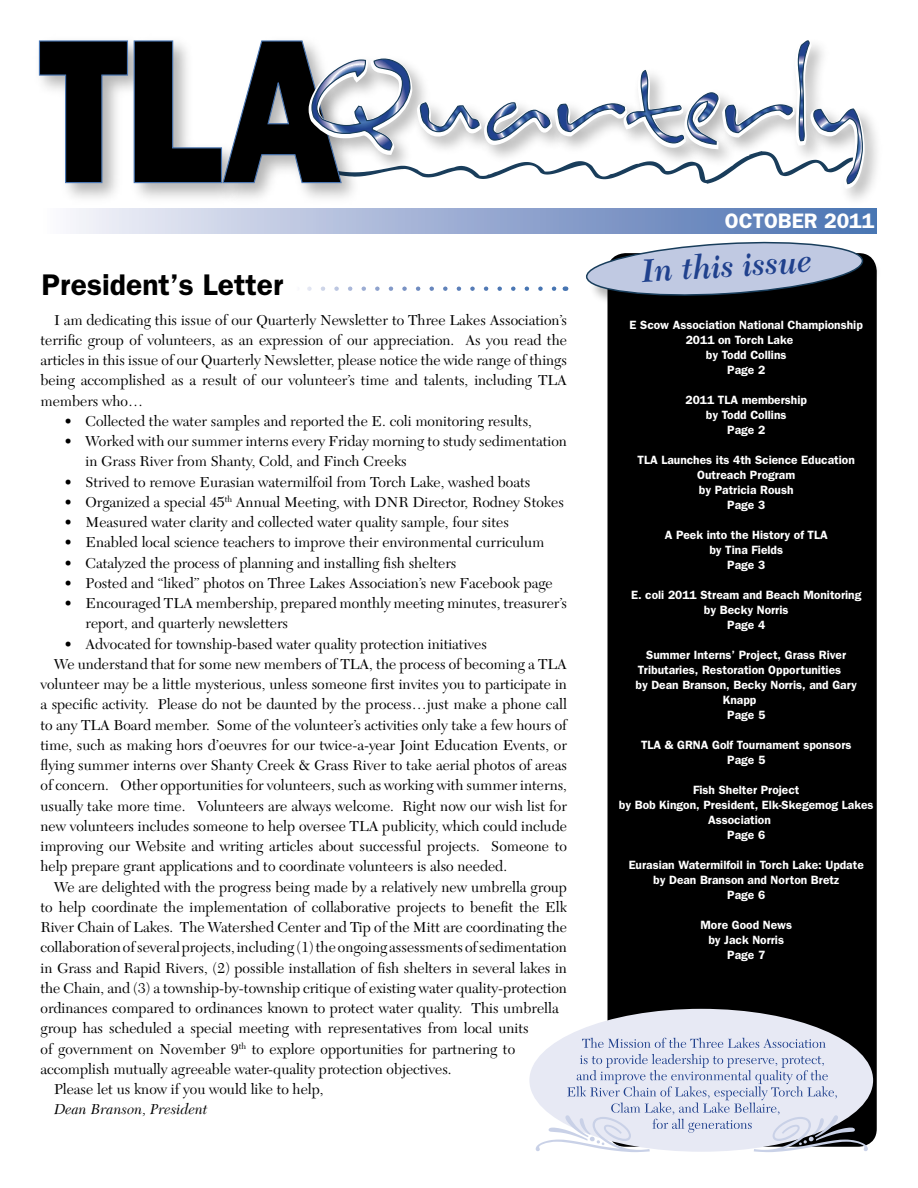
<style>
.page{position:relative;width:918px;height:1188px;background:#fff}
.page>*{position:absolute;margin:0;border:0;box-sizing:border-box;transform-origin:0 0}
.t1{font:italic 600 33.75px "New Caledonia";color:#20418d}
.t2{font:600 30px "Franklin Gothic";color:#000}
.t3{font:600 21px "Franklin Gothic";color:#fff}
.t4{font:15px/20.2px "New Caledonia";color:#000}
.t5{font:italic 15px "New Caledonia";color:#000}
.t6{font:600 12px/15px "Franklin Gothic";color:#fff;text-align:center}
</style>
<div class="page">
<svg style="left:38px;top:38px;width:830px;height:154px"></svg>
<div style="left:40px;top:208px;width:837px;height:25px;background:linear-gradient(to right,#f7f4fa,#476eaf)"></div>
<svg style="left:309px;top:286px;width:248px;height:5px"></svg>
<div style="left:608px;top:253px;width:269px;height:894px;background:#000;border-radius:18px"></div>
<div style="left:587px;top:242px;width:296px;height:74px;background:#000;opacity:.3"></div>
<svg style="left:586px;top:241px;width:277px;height:57px"></svg>
<svg style="left:529px;top:1010px;width:339px;height:142px"></svg>
<h2 class="t2" style="left:42px;top:267px;width:243px">President’s Letter</h2>
<p class="t4" style="left:40px;top:310px;width:528px;text-align:justify;text-indent:14px">I am dedicating this issue of our Quarterly Newsletter to Three Lakes Association’s terrific group of volunteers, as an expression of our appreciation. As you read the articles in this issue of our Quarterly Newsletter, please notice the wide range of things being accomplished as a result of our volunteer’s time and talents, including TLA members who…</p>
<p class="t4" style="left:64px;top:411px;width:469px">• Collected the water samples and reported the E. coli monitoring results,</p>
<p class="t4" style="left:86px;top:431px;width:483px;text-indent:-21px">• Worked with our summer interns every Friday morning to study sedimentation in Grass River from Shanty, Cold, and Finch Creeks</p>
<p class="t4" style="left:64px;top:472px;width:467px">• Strived to remove Eurasian watermilfoil from Torch Lake, washed boats</p>
<p class="t4" style="left:64px;top:492px;width:501px">• Organized a special 45<sup>th</sup> Annual Meeting, with DNR Director, Rodney Stokes</p>
<p class="t4" style="left:64px;top:512px;width:446px">• Measured water clarity and collected water quality sample, four sites</p>
<p class="t4" style="left:64px;top:533px;width:481px">• Enabled local science teachers to improve their environmental curriculum</p>
<p class="t4" style="left:64px;top:553px;width:393px">• Catalyzed the process of planning and installing fish shelters</p>
<p class="t4" style="left:64px;top:573px;width:490px">• Posted and “liked” photos on Three Lakes Association’s new Facebook page</p>
<p class="t4" style="left:86px;top:593px;width:483px;text-indent:-21px">• Encouraged TLA membership, prepared monthly meeting minutes, treasurer’s report, and quarterly newsletters</p>
<p class="t4" style="left:64px;top:634px;width:424px">• Advocated for township-based water quality protection initiatives</p>
<p class="t4" style="left:54px;top:654px;width:515px">We understand that for some new members of TLA, the process of becoming a TLA</p>
<p class="t4" style="left:40px;top:674px;width:528px">volunteer may be a little mysterious, unless someone first invites you to participate in</p>
<p class="t4" style="left:40px;top:695px;width:528px">a specific activity. Please do not be daunted by the process…just make a phone call</p>
<p class="t4" style="left:40px;top:715px;width:528px">to any TLA Board member. Some of the volunteer’s activities only take a few hours of</p>
<p class="t4" style="left:40px;top:735px;width:528px">time, such as making hors d’oeuvres for our twice-a-year Joint Education Events, or</p>
<p class="t4" style="left:40px;top:755px;width:528px">flying summer interns over Shanty Creek &amp; Grass River to take aerial photos of areas</p>
<p class="t4" style="left:40px;top:776px;width:528px">of concern. Other opportunities for volunteers, such as working with summer interns,</p>
<p class="t4" style="left:40px;top:796px;width:528px">usually take more time. Volunteers are always welcome. Right now our wish list for</p>
<p class="t4" style="left:40px;top:816px;width:528px">new volunteers includes someone to help oversee TLA publicity, which could include</p>
<p class="t4" style="left:40px;top:836px;width:528px">improving our Website and writing articles about successful projects. Someone to</p>
<p class="t4" style="left:40px;top:857px;width:468px">help prepare grant applications and to coordinate volunteers is also needed.</p>
<p class="t4" style="left:54px;top:877px;width:515px">We are delighted with the progress being made by a relatively new umbrella group</p>
<p class="t4" style="left:40px;top:897px;width:528px">to help coordinate the implementation of collaborative projects to benefit the Elk</p>
<p class="t4" style="left:40px;top:917px;width:528px">River Chain of Lakes. The Watershed Center and Tip of the Mitt are coordinating the</p>
<p class="t4" style="left:40px;top:938px;width:528px">collaboration of several projects, including (1) the ongoing assessments of sedimentation</p>
<p class="t4" style="left:40px;top:958px;width:528px">in Grass and Rapid Rivers, (2) possible installation of fish shelters in several lakes in</p>
<p class="t4" style="left:40px;top:978px;width:528px">the Chain, and (3) a township-by-township critique of existing water quality-protection</p>
<p class="t4" style="left:40px;top:998px;width:520px">ordinances compared to ordinances known to protect water quality. This umbrella</p>
<p class="t4" style="left:40px;top:1019px;width:490px">group has scheduled a special meeting with representatives from local units</p>
<p class="t4" style="left:40px;top:1039px;width:476px">of government on November 9<sup>th</sup> to explore opportunities for partnering to</p>
<p class="t4" style="left:40px;top:1059px;width:413px">accomplish mutually agreeable water-quality protection objectives.</p>
<p class="t4" style="left:54px;top:1079px;width:271px">Please let us know if you would like to help,</p>
<p class="t5" style="left:54px;top:1101px;width:155px">Dean Branson, President</p>
<h3 class="t3" style="left:725px;top:209px;width:151px">OCTOBER 2011</h3>
<h1 class="t1" style="left:641px;top:251px;width:173px;rotate:-3deg">In this issue</h1>
<p class="t6" style="left:630px;top:317px;width:235px">E Scow Association National Championship</p>
<p class="t6" style="left:686px;top:332px;width:109px">2011 on Torch Lake</p>
<p class="t6" style="left:706px;top:347px;width:82px">by Todd Collins</p>
<p class="t6" style="left:727px;top:362px;width:39px">Page 2</p>
<p class="t6" style="left:686px;top:392px;width:123px">2011 TLA membership by Todd Collins<br>Page 2</p>
<p class="t6" style="left:638px;top:452px;width:219px">TLA Launches its 4th Science Education<br>Outreach Program<br>by Patricia Roush<br>Page 3</p>
<p class="t6" style="left:665px;top:527px;width:165px">A Peek into the History of TLA by Tina Fields<br>Page 3</p>
<p class="t6" style="left:631px;top:587px;width:232px">E. coli 2011 Stream and Beach Monitoring by Becky Norris<br>Page 4</p>
<p class="t6" style="left:646px;top:647px;width:201px">Summer Interns’ Project, Grass River</p>
<p class="t6" style="left:638px;top:662px;width:205px">Tributaries, Restoration Opportunities</p>
<p class="t6" style="left:636px;top:677px;width:223px">by Dean Branson, Becky Norris, and Gary</p>
<p class="t6" style="left:723px;top:692px;width:35px">Knapp</p>
<p class="t6" style="left:727px;top:707px;width:39px">Page 5</p>
<p class="t6" style="left:641px;top:737px;width:212px">TLA &amp; GRNA Golf Tournament sponsors<br>Page 5</p>
<p class="t6" style="left:693px;top:782px;width:108px">Fish Shelter Project</p>
<p class="t6" style="left:619px;top:797px;width:256px">by Bob Kingon, President, Elk-Skegemog Lakes</p>
<p class="t6" style="left:708px;top:812px;width:64px">Association</p>
<p class="t6" style="left:727px;top:827px;width:39px">Page 6</p>
<p class="t6" style="left:629px;top:857px;width:237px">Eurasian Watermilfoil in Torch Lake: Update by Dean Branson and Norton Bretz<br>Page 6</p>
<p class="t6" style="left:700px;top:917px;width:93px">More Good News by Jack Norris<br>Page 7</p>
</div>
